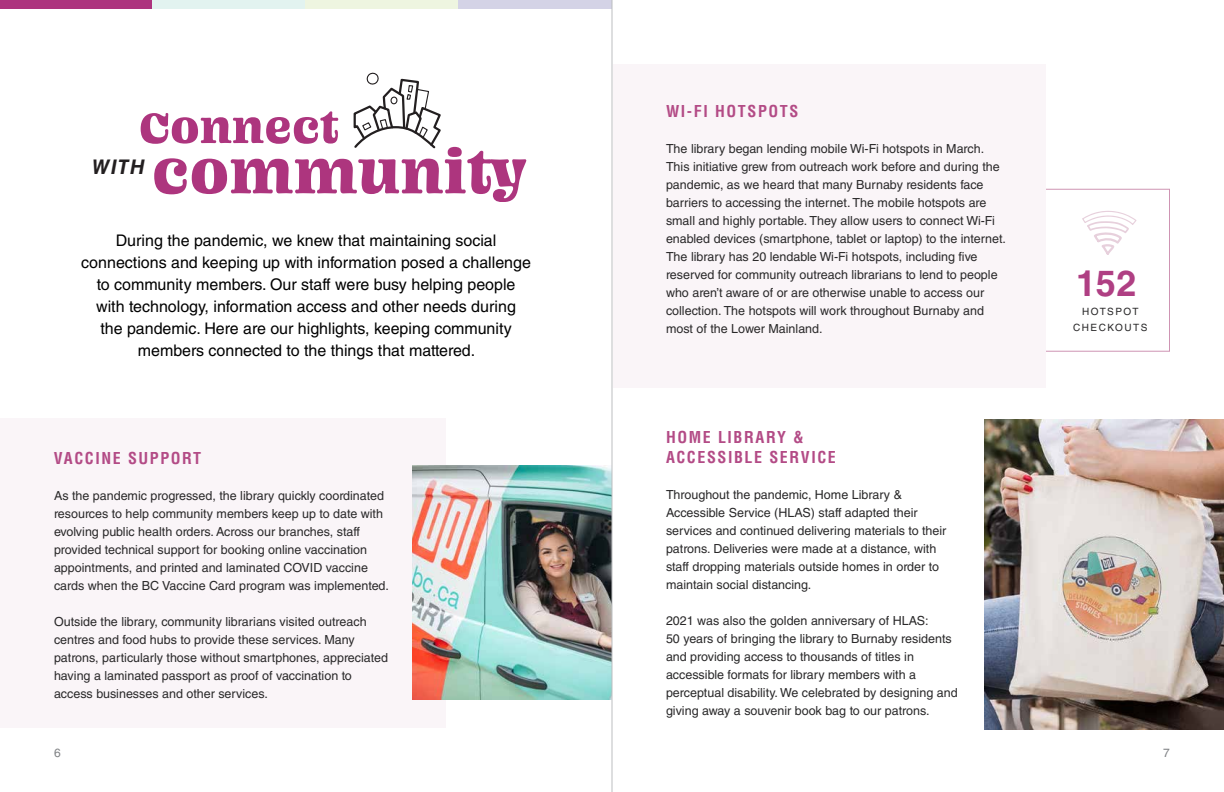
<style>
.page{position:relative;width:1224px;height:792px;background:#fff}
.page>*{position:absolute;margin:0;border:0;box-sizing:border-box;transform-origin:0 0}
.t1{font:700 36px "Helvetica LT Std";color:#af3f83}
.t2{font:italic 700 20.2px "Helvetica LT Std";letter-spacing:.06em;color:#231f20}
.t3{font:16px/22px "Helvetica LT Std";color:#000;text-align:center}
.t4{font:700 condensed 16px/20px "Helvetica LT Std";letter-spacing:.1em;color:#b34b86}
.t5{font:12.5px/18px "Helvetica LT Std";color:#292829}
.t6{font:12px "Helvetica LT Std";color:#808285}
.t7{font:10px/16px "Helvetica LT Std";letter-spacing:.15em;color:#292829;text-align:center}
</style>
<div class="page">
<div style="left:997px;top:189px;width:173px;height:162px;border:1px solid #ce94b3"></div>
<div style="left:0;top:418px;width:445px;height:310px;background:#faf5f8"></div>
<div style="left:613px;top:65px;width:432px;height:323px;background:#faf5f8"></div>
<svg style="left:141px;top:72px;width:385px;height:130px"></svg>
<svg style="left:1082px;top:211px;width:55px;height:44px"></svg>
<img style="left:412px;top:466px;width:200px;height:233px">
<div style="left:0;top:0;width:153px;height:8px;background:#ad347e"></div>
<div style="left:153px;top:0;width:153px;height:8px;background:#e2f3f0"></div>
<div style="left:306px;top:0;width:153px;height:8px;background:#eef5e0"></div>
<div style="left:459px;top:0;width:153px;height:8px;background:#d4d3e6"></div>
<hr style="left:612px;top:0;width:1px;height:792px;background:#bcbec0">
<img style="left:985px;top:419px;width:239px;height:310px">
<h2 class="t2" style="left:92px;top:155px;width:54px">WITH</h2>
<p class="t3" style="left:81px;top:230px;width:451px">During the pandemic, we knew that maintaining social connections and keeping up with information posed a challenge to community members. Our staff were busy helping people with technology, information access and other needs during<br>the pandemic. Here are our highlights, keeping community members connected to the things that mattered.</p>
<h2 class="t2" style="left:102px;top:245px;width:138px">ENCOURAGE</h2>
<p class="t4" style="left:54px;top:448px;width:149px">VACCINE SUPPORT</p>
<p class="t5" style="left:54px;top:487px;width:337px">As the pandemic progressed, the library quickly coordinated resources to help community members keep up to date with evolving public health orders. Across our branches, staff provided technical support for booking online vaccination appointments, and printed and laminated COVID vaccine cards when the BC Vaccine Card program was implemented.</p>
<p class="t5" style="left:54px;top:613px;width:335px">Outside the library, community librarians visited outreach centres and food hubs to provide these services. Many patrons, particularly those without smartphones, appreciated having a laminated passport as proof of vaccination to access businesses and other services.</p>
<h2 class="t2" style="left:107px;top:557px;width:132px">INVIGORATE</h2>
<p class="t4" style="left:666px;top:101px;width:134px">WI-FI HOTSPOTS</p>
<p class="t5" style="left:666px;top:139px;width:342px">The library began lending mobile Wi-Fi hotspots in March.<br>This initiative grew from outreach work before and during the pandemic, as we heard that many Burnaby residents face barriers to accessing the internet. The mobile hotspots are small and highly portable. They allow users to connect Wi-Fi enabled devices (smartphone, tablet or laptop) to the internet.<br>The library has 20 lendable Wi-Fi hotspots, including five reserved for community outreach librarians to lend to people who aren’t aware of or are otherwise unable to access our collection. The hotspots will work throughout Burnaby and most of the Lower Mainland.</p>
<p class="t4" style="left:666px;top:427px;width:171px">HOME LIBRARY &amp;<br>ACCESSIBLE SERVICE</p>
<p class="t5" style="left:666px;top:485px;width:282px">Throughout the pandemic, Home Library &amp; Accessible Service (HLAS) staff adapted their services and continued delivering materials to their patrons. Deliveries were made at a distance, with staff dropping materials outside homes in order to maintain social distancing.</p>
<p class="t5" style="left:666px;top:611px;width:293px">2021 was also the golden anniversary of HLAS:<br>50 years of bringing the library to Burnaby residents and providing access to thousands of titles in accessible formats for library members with a perceptual disability. We celebrated by designing and giving away a souvenir book bag to our patrons.</p>
<h1 class="t1" style="left:1076px;top:261px;width:62px">152</h1>
<p class="t7" style="left:1073px;top:303px;width:76px">HOTSPOT<br>CHECKOUTS</p>
<p class="t6" style="left:54px;top:746px;width:8px">6</p>
<p class="t6" style="left:1163px;top:746px;width:8px">7</p>
</div>
